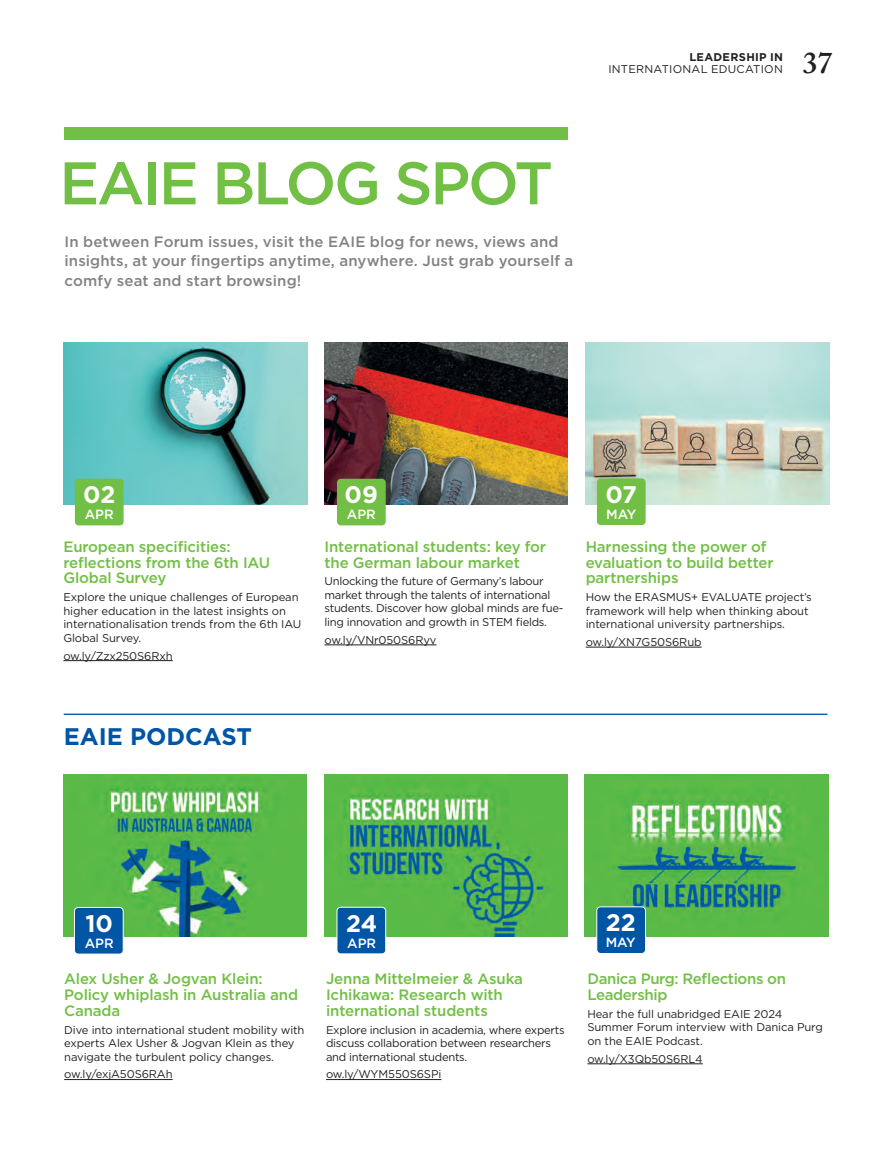
<style>
.page{position:relative;width:893px;height:1170px;background:#fff}
.page>*{position:absolute;margin:0;border:0;box-sizing:border-box;transform-origin:0 0}
.t1{font:500 60px "Gotham";letter-spacing:-.04em;color:#71bf44}
.t2{font:600 30px "Adobe Caslon Pro";color:#231f20}
.t3{font:700 24px "Gotham";letter-spacing:-.005em;color:#fff}
.t4{font:700 24px "Gotham";color:#0155a5}
.t5{font:500 15px/15.8px "Gotham";letter-spacing:-.01em;color:#71bf44}
.t6{font:500 15px/19.5px "Gotham";letter-spacing:.01em;color:#808285}
.t7{font:500 13.35px "Gotham";color:#fff}
.t8{font:11.25px/13.5px "Gotham";letter-spacing:-.01em;color:#231f20}
.t9{font:11.25px "Gotham";letter-spacing:.02em;color:#231f20}
.t10{font:700 11.25px "Gotham";letter-spacing:.025em;color:#231f20}
</style>
<div class="page">
<img style="left:324px;top:774px;width:243px;height:162px">
<hr style="left:326px;top:1079px;width:115px;height:1px;background:#231f20">
<img style="left:325px;top:343px;width:242px;height:161px">
<hr style="left:63px;top:660px;width:110px;height:1px;background:#231f20">
<div style="left:337px;top:478px;width:49px;height:47px;background:#71bf44;border-radius:4px"></div>
<img style="left:64px;top:774px;width:242px;height:162px">
<hr style="left:64px;top:1079px;width:109px;height:1px;background:#231f20">
<div style="left:74px;top:907px;width:49px;height:47px;background:#0155a5;border-radius:4px"></div>
<div style="left:74px;top:907px;width:50px;height:47px;border:1px solid #fff;border-radius:4px"></div>
<hr style="left:64px;top:713px;width:763px;height:2px;background:#0155a5">
<img style="left:63px;top:343px;width:244px;height:161px">
<hr style="left:586px;top:646px;width:116px;height:1px;background:#231f20">
<div style="left:75px;top:478px;width:49px;height:47px;background:#71bf44;border-radius:4px"></div>
<img style="left:585px;top:774px;width:244px;height:162px">
<hr style="left:587px;top:1063px;width:116px;height:1px;background:#231f20">
<img style="left:586px;top:343px;width:243px;height:161px">
<hr style="left:325px;top:644px;width:111px;height:1px;background:#231f20">
<div style="left:597px;top:478px;width:49px;height:47px;background:#71bf44;border-radius:4px"></div>
<div style="left:64px;top:128px;width:504px;height:12px;background:#71bf44"></div>
<div style="left:337px;top:907px;width:49px;height:46px;background:#0155a5;border-radius:4px"></div>
<div style="left:337px;top:906px;width:49px;height:48px;border:1px solid #fff;border-radius:4px"></div>
<div style="left:597px;top:906px;width:48px;height:47px;background:#0155a5;border-radius:4px"></div>
<div style="left:596px;top:906px;width:50px;height:47px;border:1px solid #fff;border-radius:4px"></div>
<h1 class="t1" style="left:59px;top:144px;width:495px">EAIE BLOG SPOT</h1>
<h3 class="t6" style="left:65px;top:231px;width:510px">In between Forum issues, visit the EAIE blog for news, views and insights, at your fingertips anytime, anywhere. Just grab yourself a comfy seat and start browsing!</h3>
<p class="t10" style="left:689px;top:49px;width:95px">LEADERSHIP IN</p>
<p class="t9" style="left:608px;top:62px;width:176px">INTERNATIONAL EDUCATION</p>
<h2 class="t2" style="left:803px;top:45px;width:31px">37</h2>
<h3 class="t3" style="left:83px;top:478px;width:34px">02</h3>
<p class="t7" style="left:85px;top:505px;width:31px">APR</p>
<h3 class="t5" style="left:63px;top:538px;width:208px">European specificities: reflections from the 6th IAU<br>Global Survey</h3>
<p class="t8" style="left:63px;top:590px;width:240px">Explore the unique challenges of European higher education in the latest insights on internationalisation trends from the 6th IAU Global Survey.</p>
<p class="t8" style="left:63px;top:648px;width:111px">ow.ly/Zzx250S6Rxh</p>
<h3 class="t3" style="left:345px;top:479px;width:35px">09</h3>
<p class="t7" style="left:347px;top:506px;width:31px">APR</p>
<h3 class="t5" style="left:325px;top:538px;width:223px">International students: key for the German labour market</h3>
<p class="t8" style="left:325px;top:574px;width:240px">Unlocking the future of Germany’s labour market through the talents of international students. Discover how global minds are fue&shy;ling innovation and growth in STEM fields.</p>
<p class="t8" style="left:325px;top:632px;width:113px">ow.ly/VNr050S6Ryv</p>
<h3 class="t3" style="left:605px;top:479px;width:33px">07</h3>
<p class="t7" style="left:606px;top:506px;width:32px">MAY</p>
<h3 class="t5" style="left:586px;top:538px;width:190px">Harnessing the power of evaluation to build better partnerships</h3>
<p class="t8" style="left:586px;top:590px;width:228px">How the ERASMUS+ EVALUATE project’s framework will help when thinking about international university partnerships.</p>
<p class="t8" style="left:586px;top:635px;width:117px">ow.ly/XN7G50S6Rub</p>
<h3 class="t4" style="left:64px;top:720px;width:190px">EAIE PODCAST</h3>
<h3 class="t3" style="left:85px;top:907px;width:29px">10</h3>
<p class="t7" style="left:85px;top:934px;width:31px">APR</p>
<h3 class="t5" style="left:64px;top:970px;width:235px">Alex Usher &amp; Jogvan Klein:<br>Policy whiplash in Australia and<br>Canada</h3>
<p class="t8" style="left:64px;top:1022px;width:242px">Dive into international student mobility with experts Alex Usher &amp; Jogvan Klein as they navigate the turbulent policy changes.</p>
<p class="t8" style="left:64px;top:1067px;width:110px">ow.ly/exjA50S6RAh</p>
<h3 class="t3" style="left:346px;top:907px;width:33px">24</h3>
<p class="t7" style="left:347px;top:934px;width:31px">APR</p>
<h3 class="t5" style="left:326px;top:970px;width:198px">Jenna Mittelmeier &amp; Asuka<br>Ichikawa: Research with international students</h3>
<p class="t8" style="left:326px;top:1022px;width:240px">Explore inclusion in academia, where experts discuss collaboration between researchers and international students.</p>
<p class="t8" style="left:326px;top:1067px;width:117px">ow.ly/WYM550S6SPi</p>
<h3 class="t3" style="left:606px;top:907px;width:31px">22</h3>
<p class="t7" style="left:606px;top:933px;width:32px">MAY</p>
<h3 class="t5" style="left:587px;top:970px;width:200px">Danica Purg: Reflections on<br>Leadership</h3>
<p class="t8" style="left:587px;top:1006px;width:237px">Hear the full unabridged EAIE 2024<br>Summer Forum interview with Danica Purg on the EAIE Podcast.</p>
<p class="t8" style="left:587px;top:1051px;width:117px">ow.ly/X3Qb50S6RL4</p>
</div>
